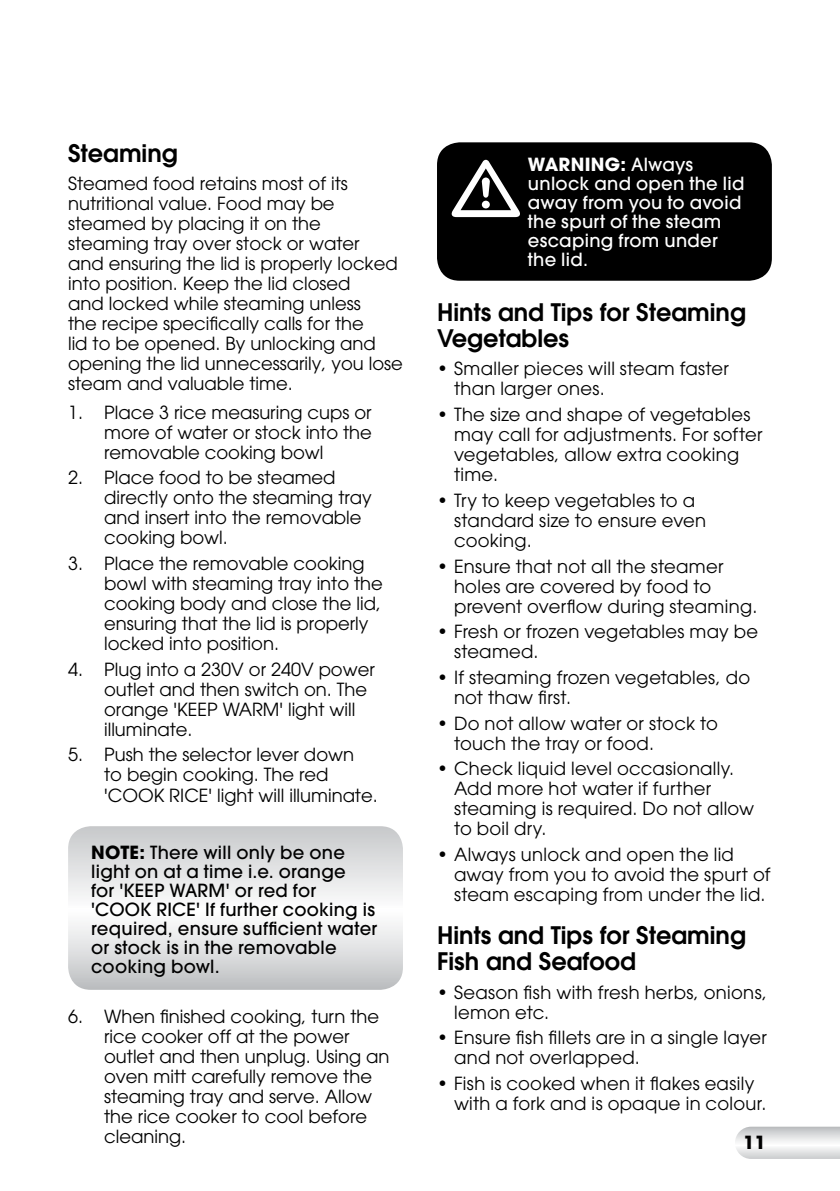
<style>
.page{position:relative;width:840px;height:1191px;background:#fff}
.page>*{position:absolute;margin:0;border:0;box-sizing:border-box;transform-origin:0 0}
.t1{font:600 24px/26px "Avant Garde LT";color:#000}
.t2{font:18px/20px "Avant Garde LT";color:#000}
.t3{font:500 18px/19px "Avant Garde LT";letter-spacing:.015em;color:#000}
.t4{font:500 18px/19px "Avant Garde LT";letter-spacing:.015em;color:#fff}
.t5{font:700 18px "Avant Garde LT";color:#000}
.s1{font-weight:700}
</style>
<div class="page">
<svg style="left:735px;top:1126px;width:104px;height:32px"></svg>
<svg style="left:68px;top:826px;width:335px;height:163px"></svg>
<div style="left:437px;top:142px;width:334px;height:139px;background:#000;border-radius:23px"></div>
<svg style="left:451px;top:160px;width:68px;height:57px"></svg>
<h1 class="t1" style="left:68px;top:139px;width:111px">Steaming</h1>
<p class="t2" style="left:68px;top:173px;width:336px">Steamed food retains most of its nutritional value. Food may be steamed by placing it on the steaming tray over stock or water<br>and ensuring the lid is properly locked into position. Keep the lid closed<br>and locked while steaming unless<br>the recipe specifically calls for the<br>lid to be opened. By unlocking and opening the lid unnecessarily, you lose steam and valuable time.</p>
<p class="t2" style="left:104px;top:402px;width:269px;text-align:justify;text-indent:-36px">1. Place 3 rice measuring cups or more of water or stock into the removable cooking bowl</p>
<p class="t2" style="left:104px;top:468px;width:269px;text-indent:-36px">2. Place food to be steamed directly onto the steaming tray and insert into the removable cooking bowl.</p>
<p class="t2" style="left:104px;top:553px;width:280px;text-indent:-36px">3. Place the removable cooking bowl with steaming tray into the cooking body and close the lid, ensuring that the lid is properly locked into position.</p>
<p class="t2" style="left:104px;top:659px;width:272px;text-indent:-36px">4. Plug into a 230V or 240V power outlet and then switch on. The orange 'KEEP WARM' light will illuminate.</p>
<p class="t2" style="left:104px;top:745px;width:275px;text-indent:-36px">5. Push the selector lever down<br>to begin cooking. The red 'COOK RICE' light will illuminate.</p>
<p class="t3" style="left:91px;top:842px;width:287px"><span class="s1">NOTE:</span> There will only be one light on at a time i.e. orange<br>for 'KEEP WARM' or red for 'COOK RICE' If further cooking is required, ensure sufficient water or stock is in the removable cooking bowl.</p>
<p class="t2" style="left:104px;top:1006px;width:287px;text-indent:-36px">6. When finished cooking, turn the rice cooker off at the power outlet and then unplug. Using an oven mitt carefully remove the steaming tray and serve. Allow the rice cooker to cool before cleaning.</p>
<p class="t4" style="left:527px;top:155px;width:218px"><span class="s1">WARNING:</span> Always unlock and open the lid away from you to avoid the spurt of the steam escaping from under the lid.</p>
<h1 class="t1" style="left:437px;top:299px;width:310px">Hints and Tips for Steaming<br>Vegetables</h1>
<p class="t2" style="left:454px;top:359px;width:276px;text-indent:-17px">• Smaller pieces will steam faster than larger ones.</p>
<p class="t2" style="left:454px;top:404px;width:310px;text-indent:-17px">• The size and shape of vegetables may call for adjustments. For softer vegetables, allow extra cooking time.</p>
<p class="t2" style="left:454px;top:490px;width:253px;text-indent:-17px">• Try to keep vegetables to a standard size to ensure even cooking.</p>
<p class="t2" style="left:454px;top:556px;width:304px;text-indent:-17px">• Ensure that not all the steamer holes are covered by food to prevent overflow during steaming.</p>
<p class="t2" style="left:454px;top:621px;width:305px;text-indent:-17px">• Fresh or frozen vegetables may be steamed.</p>
<p class="t2" style="left:454px;top:667px;width:297px;text-indent:-17px">• If steaming frozen vegetables, do not thaw first.</p>
<p class="t2" style="left:454px;top:713px;width:265px;text-indent:-17px">• Do not allow water or stock to touch the tray or food.</p>
<p class="t2" style="left:454px;top:758px;width:301px;text-indent:-17px">• Check liquid level occasionally.<br>Add more hot water if further steaming is required. Do not allow to boil dry.</p>
<p class="t2" style="left:454px;top:844px;width:318px;text-indent:-17px">• Always unlock and open the lid away from you to avoid the spurt of steam escaping from under the lid.</p>
<h1 class="t1" style="left:437px;top:921px;width:310px">Hints and Tips for Steaming<br>Fish and Seafood</h1>
<p class="t2" style="left:454px;top:982px;width:314px;text-indent:-17px">• Season fish with fresh herbs, onions, lemon etc.</p>
<p class="t2" style="left:454px;top:1027px;width:314px;text-indent:-17px">• Ensure fish fillets are in a single layer and not overlapped.</p>
<p class="t2" style="left:454px;top:1073px;width:314px;text-indent:-17px">• Fish is cooked when it flakes easily with a fork and is opaque in colour.</p>
<p class="t5" style="left:743px;top:1131px;width:24px">11</p>
</div>
